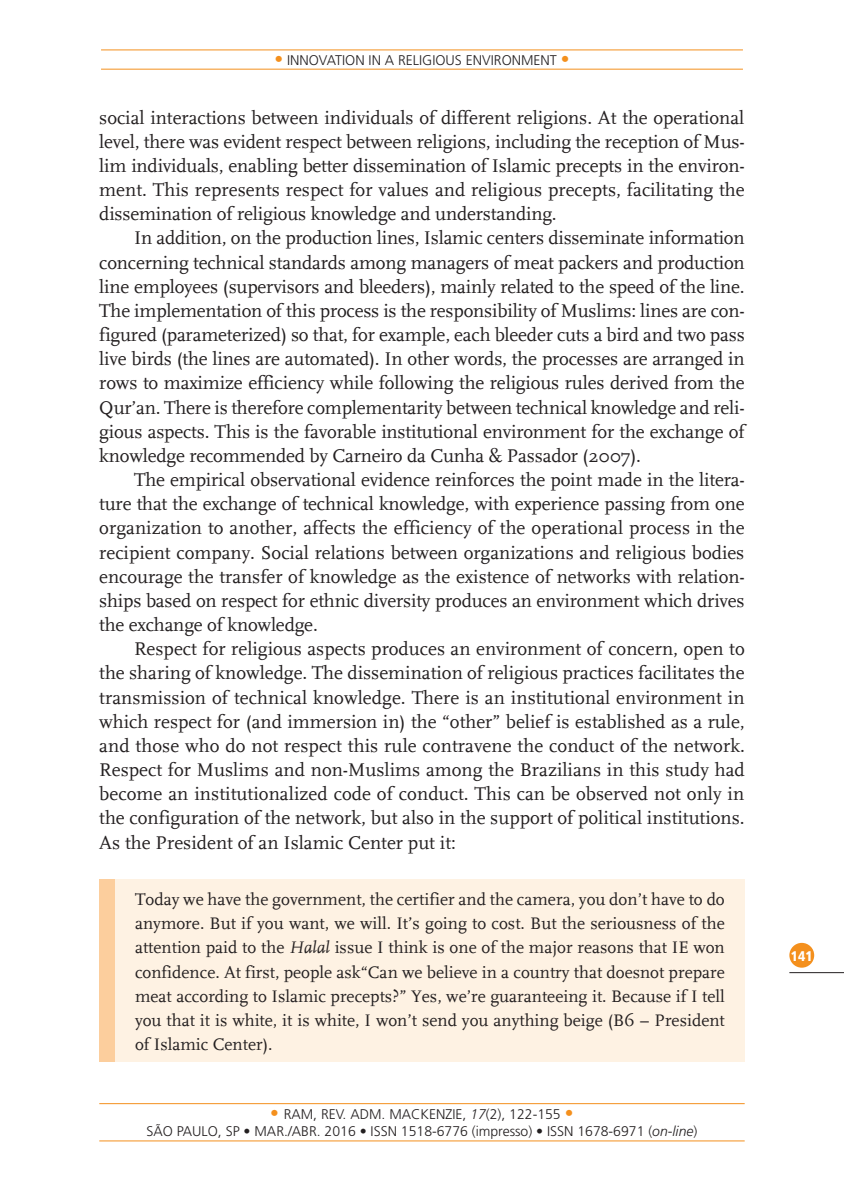
<style>
.page{position:relative;width:844px;height:1191px;background:#fff}
.page>*{position:absolute;margin:0;border:0;box-sizing:border-box;transform-origin:0 0}
.t1{font:19.25px/24.2px "FF Scala Definitiver";letter-spacing:-.01em;color:#231f20;text-align:justify}
.t2{font:17.5px/24.2px "FF Scala Definitiver";color:#231f20;text-align:justify}
.t3{font:300 14px/16.8px "Frutiger LT Std";color:#231f20;text-align:center}
.t4{font:900 condensed 14px "Frutiger LT Std";color:#fff}
.s1{font-size:17.5px;color:#f4901d}
.s2{font-family:"FF Scala Definitive";font-style:italic}
.s3{font-style:italic}
</style>
<div class="page">
<div style="left:789px;top:943px;width:25px;height:24px;background:#f4901d;border-radius:50%"></div>
<hr style="left:789px;top:972px;width:54px;height:1px;background:#231f20">
<hr style="left:99px;top:1140px;width:645px;height:1px;background:#f4901d">
<hr style="left:99px;top:1103px;width:645px;height:1px;background:#f4901d">
<hr style="left:101px;top:49px;width:641px;height:1px;background:#f4901d">
<hr style="left:101px;top:69px;width:641px;height:1px;background:#f4901d">
<div style="left:99px;top:879px;width:16px;height:183px;background:#fcce9d"></div>
<div style="left:115px;top:879px;width:629px;height:183px;background:#fef2e3"></div>
<p class="t3" style="left:274px;top:51px;width:297px"><span class="s1">•</span> INNOVATION IN A RELIGIOUS ENVIRONMENT <span class="s1">•</span></p>
<p class="t1" style="left:99px;top:106px;width:646px">social interactions between individuals of different religions. At the operational level, there was evident respect between religions, including the reception of Mus&shy;lim individuals, enabling better dissemination of Islamic precepts in the environ&shy;ment. This represents respect for values and religious precepts, facilitating the dissemination of religious knowledge and understanding.</p>
<p class="t1" style="left:99px;top:226px;width:646px;text-indent:35px">In addition, on the production lines, Islamic centers disseminate information concerning technical standards among managers of meat packers and production line employees (supervisors and bleeders), mainly related to the speed of the line.<br>The implementation of this process is the responsibility of Muslims: lines are con&shy;figured (parameterized) so that, for example, each bleeder cuts a bird and two pass live birds (the lines are automated). In other words, the processes are arranged in rows to maximize efficiency while following the religious rules derived from the Qur’an. There is therefore complementarity between technical knowledge and reli&shy;gious aspects. This is the favorable institutional environment for the exchange of knowledge recommended by Carneiro da Cunha &amp; Passador (2007).</p>
<p class="t1" style="left:99px;top:468px;width:646px;text-indent:35px">The empirical observational evidence reinforces the point made in the litera&shy;ture that the exchange of technical knowledge, with experience passing from one organization to another, affects the efficiency of the operational process in the recipient company. Social relations between organizations and religious bodies encourage the transfer of knowledge as the existence of networks with relation&shy;ships based on respect for ethnic diversity produces an environment which drives the exchange of knowledge.</p>
<p class="t1" style="left:99px;top:637px;width:647px;text-indent:35px">Respect for religious aspects produces an environment of concern, open to the sharing of knowledge. The dissemination of religious practices facilitates the transmission of technical knowledge. There is an institutional environment in which respect for (and immersion in) the “other” belief is established as a rule, and those who do not respect this rule contravene the conduct of the network.<br>Respect for Muslims and non-Muslims among the Brazilians in this study had become an institutionalized code of conduct. This can be observed not only in the configuration of the network, but also in the support of political institutions.<br>As the President of an Islamic Center put it:</p>
<p class="t2" style="left:135px;top:887px;width:591px">Today we have the government, the certifier and the camera, you don’t have to do anymore. But if you want, we will. It’s going to cost. But the seriousness of the attention paid to the <span class="s2">Halal</span> issue I think is one of the major reasons that IE won confidence. At first, people ask“Can we believe in a country that doesnot prepare meat according to Islamic precepts?” Yes, we’re guaranteeing it. Because if I tell you that it is white, it is white, I won’t send you anything beige (B6 – President of Islamic Center).</p>
<p class="t3" style="left:146px;top:1106px;width:552px"><span class="s1">•</span> RAM, REV. ADM. MACKENZIE, <span class="s3">17</span>(2), 122-155 <span class="s1">•<br></span>SÃO PAULO, SP • MAR./ABR. 2016 • ISSN 1518-6776 (IMPRESSO) • ISSN 1678-6971 (<span class="s3">on-line</span>)</p>
<p class="t4" style="left:790px;top:947px;width:23px">141</p>
</div>
